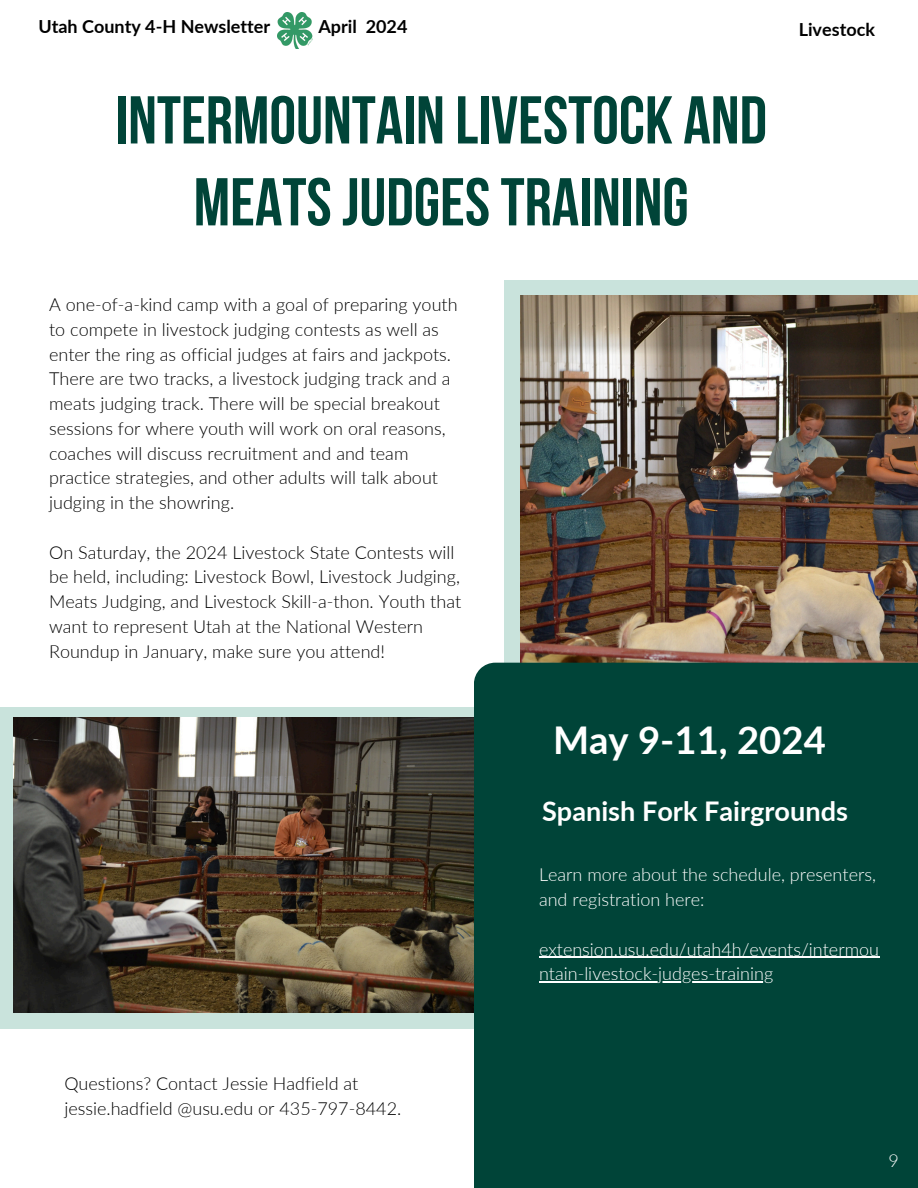
<style>
.page{position:relative;width:918px;height:1188px;background:#fff}
.page>*{position:absolute;margin:0;border:0;box-sizing:border-box;transform-origin:0 0}
.t1{font:700 67.5px/81.9px "Bebas Neue";color:#004438;text-align:center}
.t2{font:700 38.25px "Lato";color:#fff}
.t3{font:700 27.15px "Lato";color:#fff}
.t4{font:300 18px/24.8px "Lato";color:#000}
.t5{font:300 18px/24.8px "Lato";color:#fff}
.t6{font:700 18px "Lato";color:#000}
</style>
<div class="page">
<img style="left:278px;top:12px;width:35px;height:36px">
<div style="left:504px;top:280px;width:414px;height:427px;background:#c9e3dc"></div>
<div style="left:0;top:708px;width:504px;height:321px;background:#c9e3dc"></div>
<img style="left:13px;top:718px;width:461px;height:294px">
<img style="left:521px;top:295px;width:397px;height:368px">
<div style="left:474px;top:663px;width:444px;height:525px;background:#004438"></div>
<hr style="left:539px;top:957px;width:340px;height:1px;background:#fff">
<hr style="left:539px;top:981px;width:234px;height:2px;background:#fff">
<p class="t6" style="left:38px;top:15px;width:233px">Utah County 4-H Newsletter</p>
<p class="t6" style="left:318px;top:15px;width:91px">April 2024</p>
<p class="t6" style="left:799px;top:18px;width:78px">Livestock</p>
<h3 class="t1" style="left:115px;top:86px;width:653px">INTERMOUNTAIN LIVESTOCK AND<br>MEATSJUDGES TRAINING</h3>
<p class="t4" style="left:49px;top:292px;width:410px">A one-of-a-kind camp with a goal of preparing youth to compete in livestock judging contests as well as enter the ring as official judges at fairs and jackpots.<br>There are two tracks, a livestock judging track and a meats judging track. There will be special breakout sessions for where youth will work on oral reasons, coaches will discuss recruitment and and team practice strategies, and other adults will talk about judging in the showring.</p>
<h2 class="t4" style="left:49px;top:539px;width:414px">On Saturday, the 2024 Livestock State Contests will be held, including: Livestock Bowl, Livestock Judging, Meats Judging, and Livestock Skill-a-thon. Youth that want to represent Utah at the National Western Roundup in January, make sure you attend!</h2>
<p class="t2" style="left:553px;top:716px;width:274px">May 9-11, 2024</p>
<p class="t3" style="left:542px;top:794px;width:307px">Spanish Fork Fairgrounds</p>
<p class="t5" style="left:539px;top:862px;width:339px">Learn more about the schedule, presenters, and registration here:</p>
<p class="t5" style="left:539px;top:936px;width:342px">extension.usu.edu/utah4h/events/intermou</p>
<p class="t5" style="left:539px;top:961px;width:236px">ntain-livestock-judges-training</p>
<p class="t4" style="left:64px;top:1070px;width:338px">Questions? Contact Jessie Hadfield at jessie.hadfield @usu.edu or 435-797-8442.</p>
<p class="t5" style="left:888px;top:1148px;width:12px">9</p>
</div>
